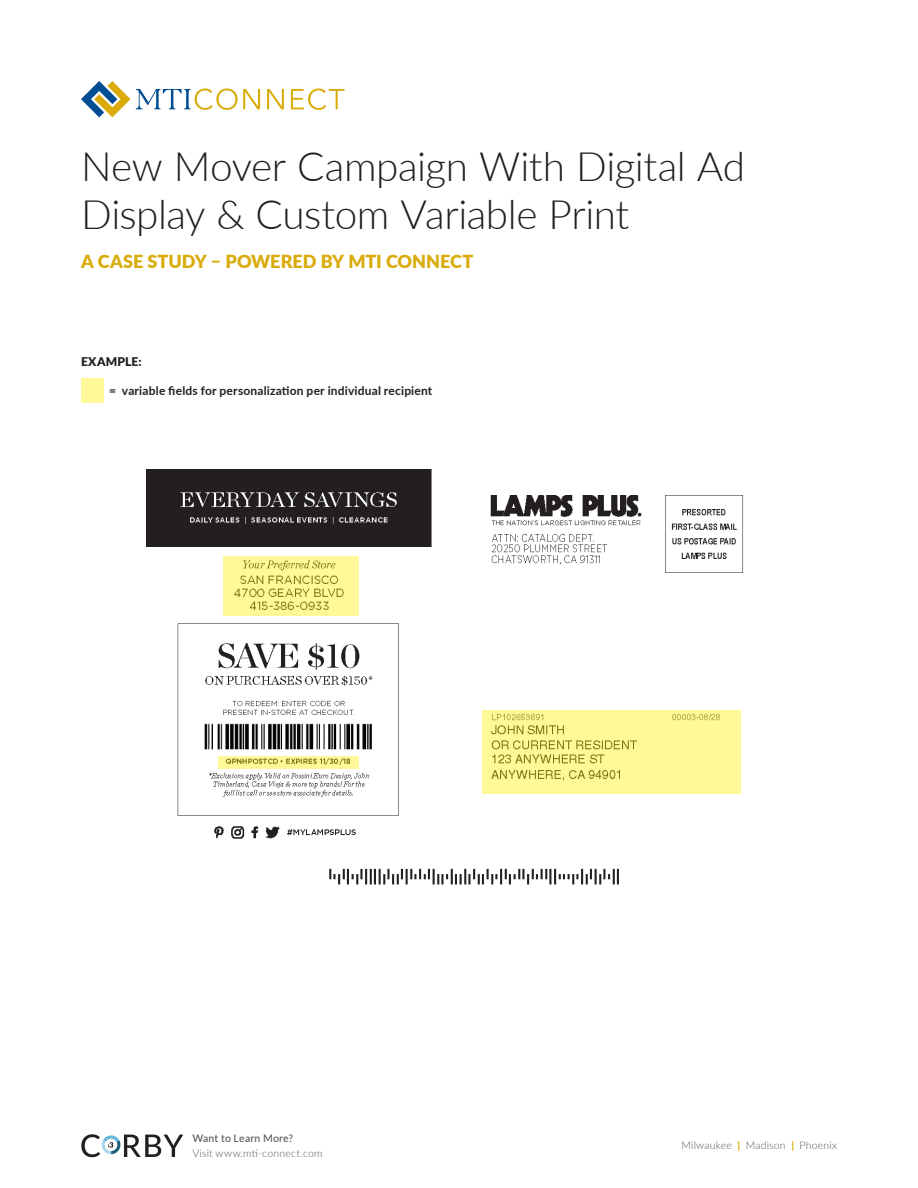
<style>
.page{position:relative;width:918px;height:1188px;background:#fff}
.page>*{position:absolute;margin:0;border:0;box-sizing:border-box;transform-origin:0 0}
.t1{font:300 40.5px/48px "Lato";letter-spacing:-.01em;color:#231f20}
.t2{font:900 18px "Lato";color:#d9ac0c}
.t3{font:700 12px "Lato";letter-spacing:.015em;color:#231f20}
.t4{font:900 12px "Lato";letter-spacing:.015em;color:#231f20}
.t5{font:300 10.5px "Lato";letter-spacing:.02em;color:#57585a}
.t6{font:500 10.5px "Lato";letter-spacing:.02em;color:#57585a}
.s1{font-weight:700;color:#d9ac0c}
</style>
<div class="page">
<img style="left:147px;top:470px;width:596px;height:415px">
<svg style="left:81px;top:81px;width:179px;height:36px"></svg>
<svg style="left:267px;top:89px;width:17px;height:20px"></svg>
<svg style="left:291px;top:88px;width:54px;height:22px"></svg>
<svg style="left:81px;top:1134px;width:102px;height:23px"></svg>
<svg style="left:483px;top:711px;width:258px;height:83px;background:#f6ef90"></svg>
<svg style="left:223px;top:556px;width:136px;height:60px;background:#f1ea8b"></svg>
<svg style="left:218px;top:756px;width:141px;height:13px;background:#eae485"></svg>
<div style="left:81px;top:378px;width:23px;height:25px;background:#fff99a"></div>
<p class="t1" style="left:81px;top:141px;width:666px">New Mover Campaign With Digital Ad<br>Display &amp; Custom Variable Print</p>
<p class="t2" style="left:81px;top:247px;width:394px">A CASE STUDY – POWERED BY MTI CONNECT</p>
<p class="t4" style="left:81px;top:353px;width:62px">EXAMPLE:</p>
<p class="t3" style="left:109px;top:382px;width:325px">= variable fields for personalization per individual recipient</p>
<p class="t6" style="left:192px;top:1131px;width:102px">Want to Learn More?</p>
<p class="t5" style="left:192px;top:1146px;width:132px">Visit www.mti-connect.com</p>
<p class="t5" style="left:682px;top:1138px;width:157px">Milwaukee <span class="s1">|</span> Madison <span class="s1">|</span> Phoenix</p>
</div>
